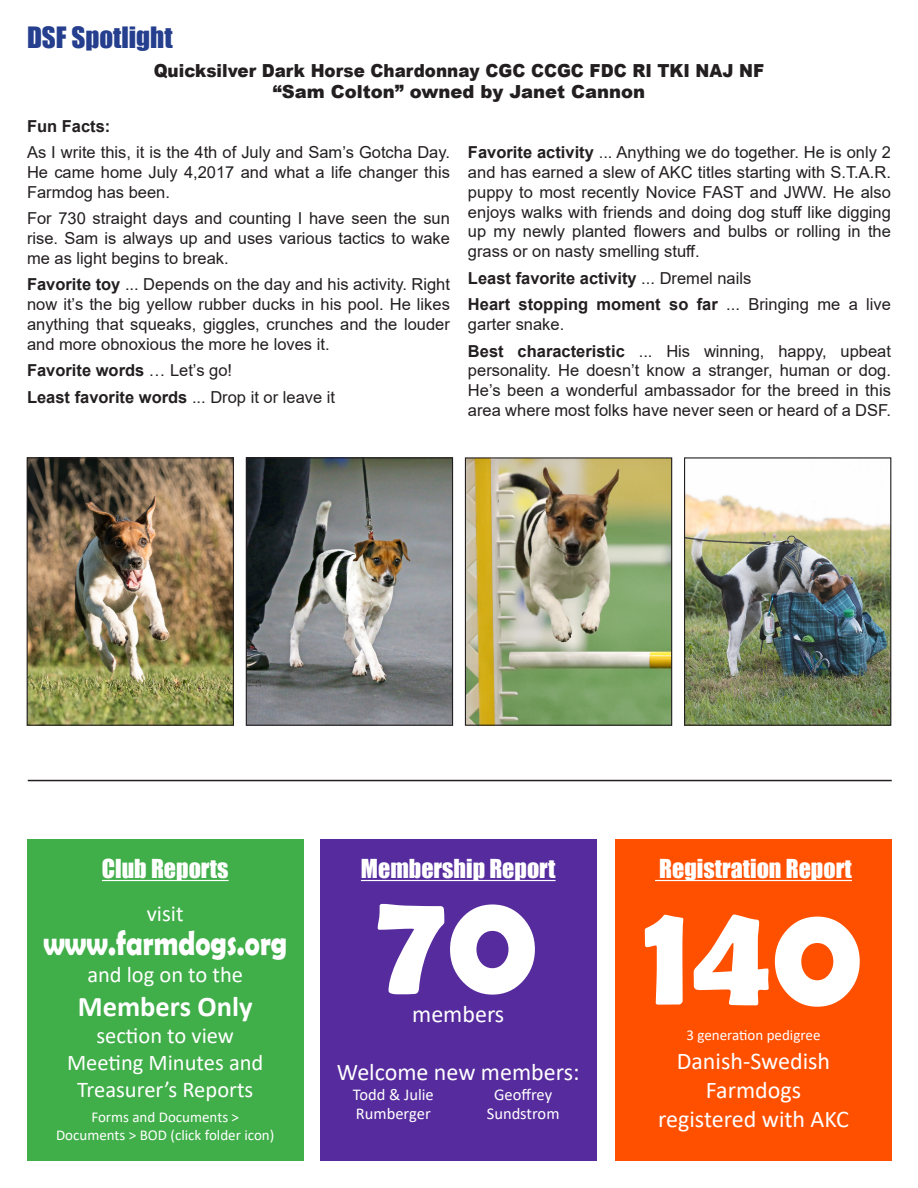
<style>
.page{position:relative;width:918px;height:1188px;background:#fff}
.page>*{position:absolute;margin:0;border:0;box-sizing:border-box;transform-origin:0 0}
.t1{font:700 145.8px "Berlin Sans FB Demi";color:#fff}
.t2{font:700 34.8px "Berlin Sans FB Demi";color:#fff;scale:.82 1}
.t3{font:700 28.5px "Calibri";color:#fff}
.t4{font:27px "Impact";color:#253f8e}
.t5{font:24px/28.8px "Calibri";color:#fff;text-align:center}
.t6{font:24px "Impact";color:#fff}
.t7{font:22.5px/27px "Calibri";color:#fff;text-align:center}
.t8{font:900 18px/21.6px "Arial";color:#231f20;text-align:center;scale:.93 1}
.t9{font:16.5px/19.8px "Arial";color:#231f20;text-align:justify}
.t10{font:700 16.5px/26.5px "Arial";color:#231f20}
.t11{font:16.5px/19.8px "Calibri";color:#fff}
.t12{font:15px/18px "Calibri";color:#fff;text-align:center}
.s1{font-weight:700}
.s2{font-weight:400}
</style>
<div class="page">
<hr style="left:28px;top:780px;width:864px;height:1px;background:#231f20">
<div style="left:27px;top:839px;width:276px;height:321px;background:#40ae49"></div>
<hr style="left:102px;top:880px;width:127px;height:1px;background:#fff">
<div style="left:320px;top:839px;width:276px;height:321px;background:#552b9d"></div>
<hr style="left:361px;top:880px;width:195px;height:1px;background:#fff">
<div style="left:615px;top:839px;width:277px;height:321px;background:#ff5000"></div>
<hr style="left:655px;top:880px;width:197px;height:1px;background:#fff">
<img style="left:29px;top:459px;width:203px;height:265px">
<div style="left:27px;top:457px;width:207px;height:269px;border:1px solid #231f20"></div>
<img style="left:248px;top:459px;width:203px;height:265px">
<div style="left:246px;top:457px;width:207px;height:269px;border:1px solid #231f20"></div>
<img style="left:467px;top:459px;width:203px;height:265px">
<div style="left:465px;top:457px;width:207px;height:269px;border:1px solid #231f20"></div>
<img style="left:686px;top:493px;width:203px;height:231px">
<div style="left:684px;top:457px;width:207px;height:269px;border:1px solid #231f20"></div>
<h3 class="t4" style="left:27px;top:17px;width:147px">DSF Spotlight</h3>
<p class="t8" style="left:154px;top:59px;width:658px">Quicksilver Dark Horse Chardonnay CGC CCGC FDC RI TKI NAJ NF “Sam Colton” owned by Janet Cannon</p>
<p class="t10" style="left:27px;top:113px;width:85px">Fun Facts:</p>
<p class="t9" style="left:27px;top:142px;width:425px">As I write this, it is the 4th of July and Sam’s Gotcha Day.<br>He came home July 4,2017 and what a life changer this Farmdog has been.</p>
<p class="t9" style="left:27px;top:208px;width:425px">For 730 straight days and counting I have seen the sun rise. Sam is always up and uses various tactics to wake me as light begins to break.</p>
<p class="t9" style="left:27px;top:275px;width:425px"><span class="s1">Favorite toy</span> ... Depends on the day and his activity. Right now it’s the big yellow rubber ducks in his pool. He likes anything that squeaks, giggles, crunches and the louder and more obnoxious the more he loves it.</p>
<p class="t10" style="left:27px;top:358px;width:310px">Favorite words <span class="s2">… Let’s go!<br></span>Least favorite words <span class="s2">... Drop it or leave it</span></p>
<p class="t9" style="left:468px;top:142px;width:424px"><span class="s1">Favorite activity</span> ... Anything we do together. He is only 2 and has earned a slew of AKC titles starting with S.T.A.R. puppy to most recently Novice FAST and JWW. He also enjoys walks with friends and doing dog stuff like digging up my newly planted flowers and bulbs or rolling in the grass or on nasty smelling stuff.</p>
<p class="t10" style="left:468px;top:265px;width:424px">Least favorite activity <span class="s2">... Dremel nails<br></span>Heart stopping moment so far <span class="s2">... Bringing me a live</span></p>
<p class="t9" style="left:468px;top:311px;width:424px;line-height:26.5px">garter snake.<br><span class="s1">Best characteristic</span> ... His winning, happy, upbeat</p>
<p class="t9" style="left:468px;top:361px;width:425px">personality. He doesn’t know a stranger, human or dog.<br>He’s been a wonderful ambassador for the breed in this area where most folks have never seen or heard of a DSF.</p>
<h3 class="t6" style="left:102px;top:850px;width:128px">Club Reports</h3>
<h3 class="t6" style="left:361px;top:850px;width:196px">Membership Report</h3>
<h3 class="t6" style="left:659px;top:850px;width:194px">Registration Report</h3>
<h3 class="t7" style="left:147px;top:899px;width:38px">visit</h3>
<h2 class="t2" style="left:43px;top:923px;width:299px">www.farmdogs.org</h2>
<h3 class="t7" style="left:87px;top:960px;width:157px">and log on to the</h3>
<h3 class="t3" style="left:78px;top:987px;width:176px">Members Only</h3>
<h3 class="t7" style="left:67px;top:1022px;width:198px">section to view<br>Meeting Minutes and<br>Treasurer’s Reports</h3>
<p class="t12" style="left:56px;top:1108px;width:220px">Forms and Documents &gt;<br>Documents &gt; BOD (click folder icon)</p>
<h1 class="t1" style="left:377px;top:870px;width:488px">70 140</h1>
<h3 class="t5" style="left:412px;top:999px;width:94px">members</h3>
<h3 class="t5" style="left:337px;top:1057px;width:244px">Welcome new members:</h3>
<p class="t11" style="left:353px;top:1084px;width:83px">Todd &amp; Julie<br>Rumberger</p>
<p class="t11" style="left:487px;top:1084px;width:74px;text-align:center">Geoffrey<br>Sundstrom</p>
<p class="t12" style="left:687px;top:1026px;width:135px">3 generation pedigree</p>
<h3 class="t5" style="left:658px;top:1046px;width:192px">Danish-Swedish<br>Farmdogs registered with AKC</h3>
</div>
